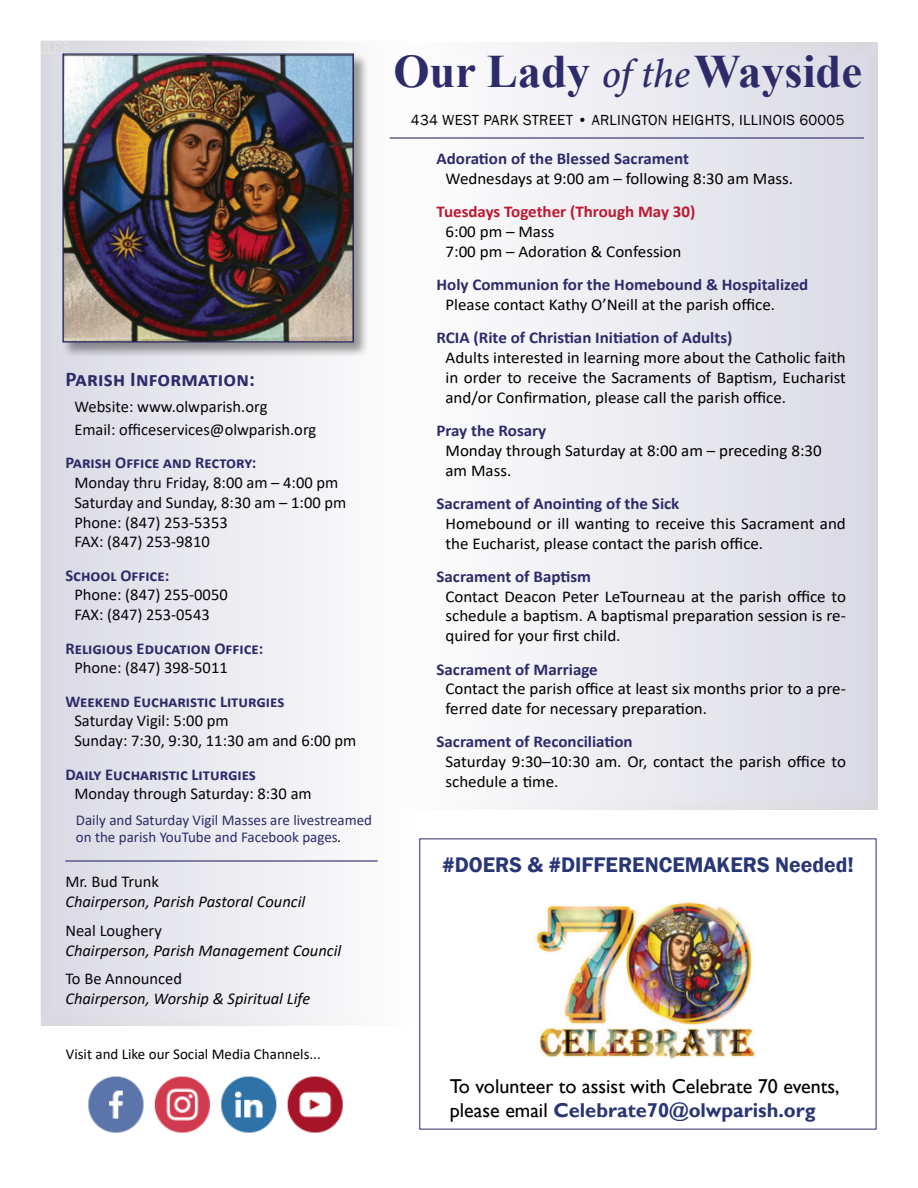
<style>
.page{position:relative;width:918px;height:1188px;background:#fff}
.page>*{position:absolute;margin:0;border:0;box-sizing:border-box;transform-origin:0 0}
.t1{font:700 46.5px "Times New Roman";color:#2d2b69}
.t2{font:600 21.75px "Franklin Gothic";color:#283673}
.t3{font:700 21px "Gbhpyb Calibri";letter-spacing:.01em;color:#2d2b69}
.t4{font:20.1px/24px "Gill Sans";color:#000}
.t5{font:16.5px/19.8px "Ygmcrq Calibri";color:#000}
.t6{font:700 16.5px "Gbhpyb Calibri";color:#2d2b69}
.t7{font:italic 16.5px "Calibri";color:#000}
.t8{font:700 16.5px "Dwtpcw Calibri";color:#bc1830}
.t9{font:700 16.5px "Dwtpcw Calibri";color:#2d2b69}
.t10{font:15px/17.1px "Ygmcrq Calibri";color:#2d2b69}
.t11{font:15px "Franklin Gothic";letter-spacing:.02em;color:#000}
.t12{font:15px "Ygmcrq Calibri";color:#000}
.s1{font-family:"Calibri";font-style:italic;color:#000}
.s2{font-family:"Minion Pro";font-weight:500;font-style:italic;font-size:40.5px}
.s3{font-weight:700;color:#283673}
</style>
<div class="page">
<div style="left:388px;top:40px;width:491px;height:772px;background:#000;opacity:.5"></div>
<div style="left:35px;top:34px;width:388px;height:994px;background:#000;opacity:.5"></div>
<img style="left:88px;top:1076px;width:255px;height:57px">
<div style="left:62px;top:53px;width:307px;height:305px;background:#000;opacity:.4"></div>
<img style="left:64px;top:55px;width:288px;height:286px">
<div style="left:62px;top:53px;width:292px;height:290px;border:1px solid #2d2b69"></div>
<hr style="left:65px;top:860px;width:313px;height:2px;background:#2d2b69">
<hr style="left:390px;top:137px;width:474px;height:2px;background:#2d2b69">
<div style="left:420px;top:839px;width:456px;height:290px;background:#fff"></div>
<img style="left:536px;top:901px;width:220px;height:158px">
<p class="t3" style="left:65px;top:364px;width:191px">Parish Information:</p>
<p class="t5" style="left:74px;top:395px;width:243px;line-height:22.8px">Website: www.olwparish.org<br>Email: officeservices@olwparish.org</p>
<p class="t6" style="left:65px;top:451px;width:193px">Parish Office and Rectory:</p>
<p class="t5" style="left:74px;top:472px;width:273px">Monday thru Friday, 8:00 am – 4:00 pm<br>Saturday and Sunday, 8:30 am – 1:00 pm<br>Phone: (847) 253-5353<br>FAX: (847) 253-9810</p>
<p class="t6" style="left:65px;top:564px;width:105px">School Office:</p>
<p class="t5" style="left:74px;top:585px;width:155px">Phone: (847) 255-0050<br>FAX: (847) 253-0543</p>
<p class="t6" style="left:65px;top:636px;width:200px">Religious Education Office:</p>
<p class="t5" style="left:74px;top:658px;width:155px">Phone: (847) 398-5011</p>
<p class="t6" style="left:65px;top:689px;width:221px">Weekend Eucharistic Liturgies</p>
<p class="t5" style="left:74px;top:711px;width:284px">Saturday Vigil: 5:00 pm<br>Sunday: 7:30, 9:30, 11:30 am and 6:00 pm</p>
<p class="t6" style="left:65px;top:762px;width:192px">Daily Eucharistic Liturgies</p>
<p class="t5" style="left:74px;top:784px;width:239px">Monday through Saturday: 8:30 am</p>
<p class="t10" style="left:76px;top:811px;width:298px">Daily and Saturday Vigil Masses are livestreamed on the parish YouTube and Facebook pages<span class="s1">.</span></p>
<p class="t5" style="left:65px;top:871px;width:95px">Mr. Bud Trunk</p>
<p class="t7" style="left:65px;top:890px;width:241px">Chairperson, Parish Pastoral Council</p>
<p class="t5" style="left:65px;top:920px;width:98px">Neal Loughery</p>
<p class="t7" style="left:65px;top:939px;width:277px">Chairperson, Parish Management Council</p>
<p class="t5" style="left:65px;top:969px;width:118px">To Be Announced</p>
<p class="t7" style="left:65px;top:987px;width:246px">Chairperson, Worship &amp; Spiritual Life</p>
<p class="t12" style="left:66px;top:1044px;width:257px">Visit and Like our Social Media Channels...</p>
<h1 class="t1" style="left:393px;top:38px;width:470px">Our Lady <span class="s2">of the</span>Wayside</h1>
<p class="t11" style="left:411px;top:111px;width:435px">434 WEST PARK STREET • ARLINGTON HEIGHTS, ILLINOIS 60005</p>
<p class="t6" style="left:436px;top:147px;width:254px">Adoration of the Blessed Sacrament</p>
<p class="t5" style="left:446px;top:168px;width:349px">Wednesdays at 9:00 am – following 8:30 am Mass.</p>
<p class="t8" style="left:436px;top:200px;width:260px">Tuesdays Together (Through May 30)</p>
<p class="t5" style="left:446px;top:221px;width:237px">6:00 pm – Mass<br>7:00 pm – Adoration &amp; Confession</p>
<p class="t6" style="left:436px;top:273px;width:373px">Holy Communion for the Homebound &amp; Hospitalized</p>
<p class="t5" style="left:446px;top:294px;width:331px">Please contact Kathy O’Neill at the parish office.</p>
<p class="t6" style="left:436px;top:326px;width:297px">RCIA (Rite of Christian Initiation of Adults)</p>
<p class="t5" style="left:446px;top:347px;width:402px;text-align:justify">Adults interested in learning more about the Catholic faith in order to receive the Sacraments of Baptism, Eucharist and/or Confirmation, please call the parish office.</p>
<p class="t9" style="left:436px;top:419px;width:111px">Pray the Rosary</p>
<p class="t5" style="left:446px;top:440px;width:378px">Monday through Saturday at 8:00 am – preceding 8:30 am Mass.</p>
<p class="t6" style="left:436px;top:492px;width:244px">Sacrament of Anointing of the Sick</p>
<p class="t5" style="left:446px;top:513px;width:402px">Homebound or ill wanting to receive this Sacrament and the Eucharist, please contact the parish office.</p>
<p class="t6" style="left:436px;top:565px;width:156px">Sacrament of Baptism</p>
<p class="t5" style="left:446px;top:586px;width:402px;text-align:justify">Contact Deacon Peter LeTourneau at the parish office to schedule a baptism. A baptismal preparation session is re&shy;quired for your first child.</p>
<p class="t6" style="left:436px;top:657px;width:163px">Sacrament of Marriage</p>
<p class="t5" style="left:446px;top:679px;width:402px">Contact the parish office at least six months prior to a pre&shy;ferred date for necessary preparation.</p>
<p class="t6" style="left:436px;top:730px;width:198px">Sacrament of Reconciliation</p>
<p class="t5" style="left:446px;top:751px;width:402px">Saturday 9:30–10:30 am. Or, contact the parish office to schedule a time.</p>
<h2 class="t2" style="left:442px;top:852px;width:413px">#DOERS &amp; #DIFFERENCEMAKERS Needed!</h2>
<p class="t4" style="left:450px;top:1075px;width:391px">To volunteer to assist with Celebrate 70 events, please email <span class="s3">Celebrate70@olwparish.org</span></p>
</div>
